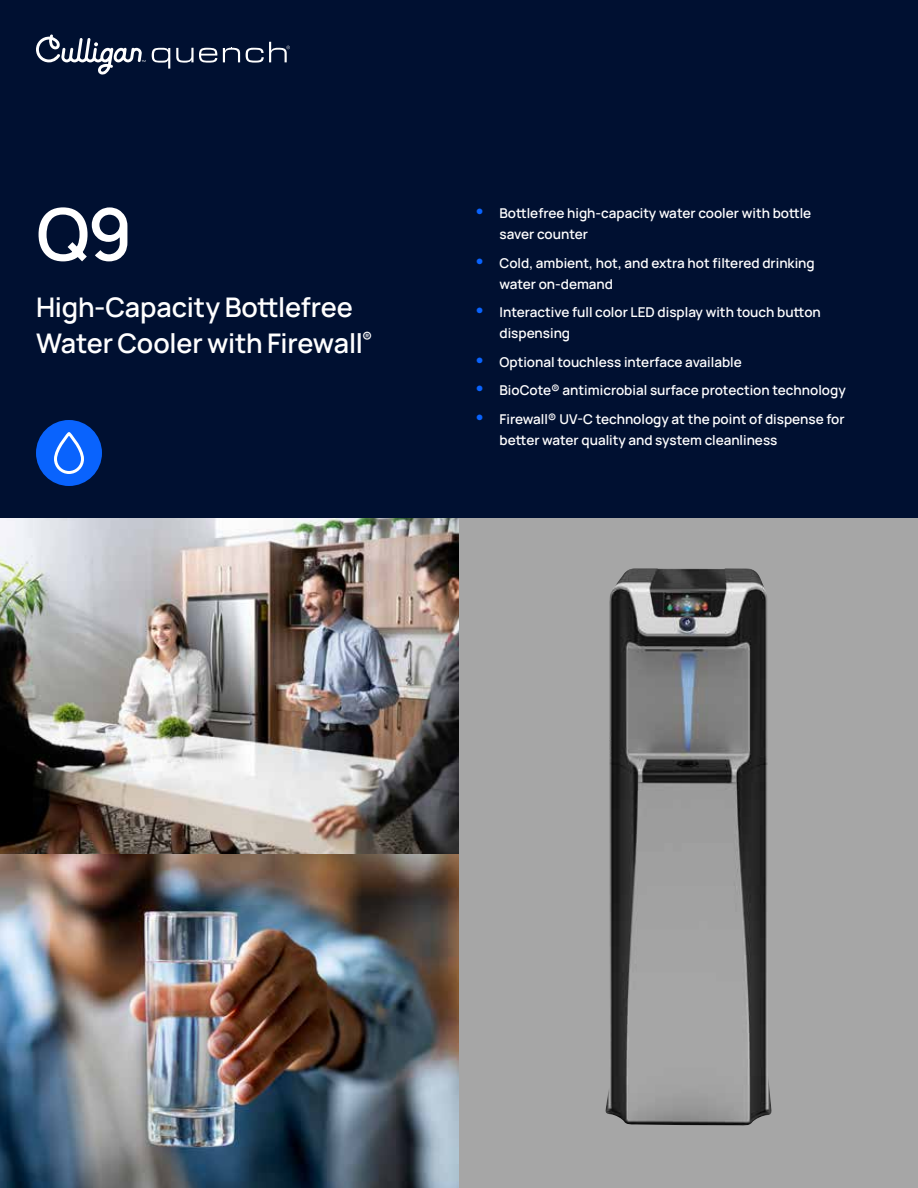
<style>
.page{position:relative;width:918px;height:1188px;background:#fff}
.page>*{position:absolute;margin:0;border:0;box-sizing:border-box;transform-origin:0 0}
.t1{font:200 72px "Manrope";color:#fff}
.t2{font:200 27px/36px "Manrope";letter-spacing:-.005em;color:#fff}
.t3{font:200 13.5px/21px "Manrope";color:#fff}
.s1{font-size:21px;color:#0963fd}
</style>
<div class="page">
<div style="left:459px;top:506px;width:459px;height:682px;background:#a6a6a6"></div>
<img style="left:0;top:518px;width:459px;height:670px">
<img style="left:605px;top:568px;width:167px;height:558px">
<div style="left:0;top:0;width:918px;height:518px;background:#001031"></div>
<svg style="left:152px;top:48px;width:18px;height:21px"></svg>
<svg style="left:176px;top:48px;width:41px;height:15px"></svg>
<svg style="left:223px;top:48px;width:17px;height:14px"></svg>
<svg style="left:246px;top:42px;width:44px;height:21px"></svg>
<svg style="left:36px;top:34px;width:110px;height:41px"></svg>
<div style="left:36px;top:420px;width:66px;height:66px;background:#0963fd;border-radius:50%"></div>
<div style="left:54px;top:432px;width:30px;height:42px;border:3px solid #fff;border-radius:13px"></div>
<h1 class="t1" style="left:36px;top:184px;width:98px">Q9</h1>
<h2 class="t2" style="left:36px;top:288px;width:338px">High-Capacity Bottlefree<br>Water Cooler with Firewall<sup>®</sup></h2>
<p class="t3" style="left:500px;top:202px;width:313px;text-indent:-27px"><span class="s1">•</span> Bottlefree high-capacity water cooler with bottle saver counter</p>
<p class="t3" style="left:500px;top:252px;width:317px;text-indent:-27px"><span class="s1">•</span> Cold, ambient, hot, and extra hot filtered drinking water on-demand</p>
<p class="t3" style="left:500px;top:301px;width:323px;text-indent:-27px"><span class="s1">•</span> Interactive full color LED display with touch button dispensing</p>
<p class="t3" style="left:472px;top:351px;width:271px"><span class="s1">•</span> Optional touchless interface available</p>
<p class="t3" style="left:472px;top:379px;width:375px"><span class="s1">•</span> BioCote® antimicrobial surface protection technology</p>
<p class="t3" style="left:500px;top:408px;width:347px;text-indent:-27px"><span class="s1">•</span> Firewall® UV-C technology at the point of dispense for better water quality and system cleanliness</p>
</div>
